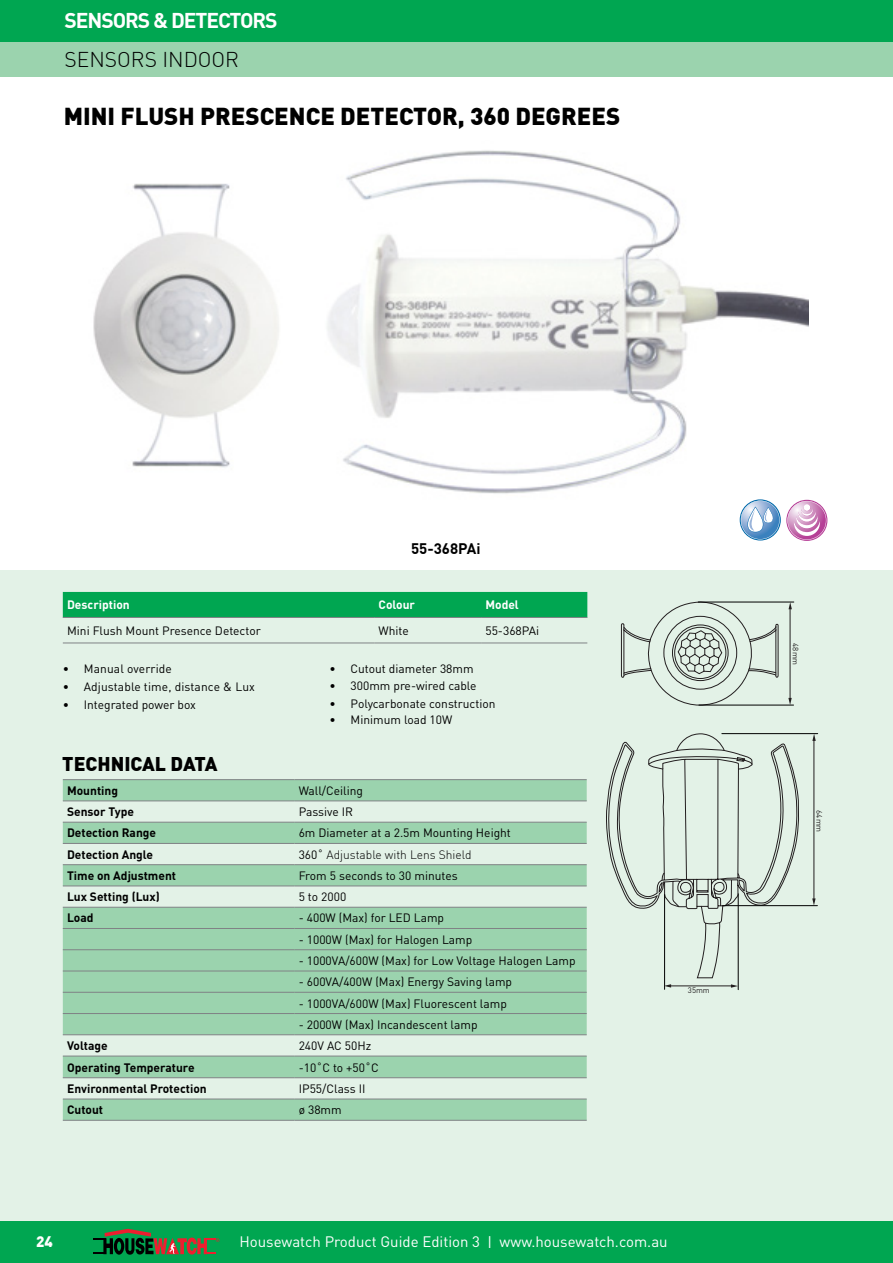
<style>
.page{position:relative;width:893px;height:1263px;background:#fff}
.page>*{position:absolute;margin:0;border:0;box-sizing:border-box;transform-origin:0 0}
.t1{font:900 24px "DIN Pro";color:#000}
.t2{font:700 21px "DIN Pro";letter-spacing:-.05em;color:#fff}
.t3{font:300 21px "DIN Pro";color:#000}
.t4{font:900 19.5px "DIN Pro";color:#000}
.t5{font:15px "DIN Pro";color:#fff}
.t6{font:700 15px "DIN Pro";color:#000}
.t7{font:900 15px "DIN Pro";color:#fff}
.t8{font:12px "DIN Pro";color:#000}
.t9{font:700 12px "DIN Pro";color:#000}
.t10{font:300 12px "DIN Pro";color:#000}
.t11{font:700 12px "DIN Pro";color:#fff}
.t12{font:7.8px "DIN";letter-spacing:.01em;color:#221f20}
.s1{font-weight:400}
.s2{font-weight:300}
.s3{font-family:"Helvetica";font-weight:300;font-size:16.5px}
</style>
<div class="page">
<div style="left:0;top:0;width:893px;height:43px;background:#00a651"></div>
<div style="left:0;top:1220px;width:893px;height:43px;background:#00a651"></div>
<div style="left:0;top:43px;width:893px;height:34px;background:#9bd3ae"></div>
<svg style="left:94px;top:1229px;width:125px;height:26px"></svg>
<div style="left:0;top:570px;width:893px;height:651px;background:#e3f2e7"></div>
<div style="left:63px;top:592px;width:524px;height:25px;background:#00a651"></div>
<hr style="left:63px;top:617px;width:311px;height:1px;background:#808285">
<hr style="left:63px;top:643px;width:311px;height:1px;background:#808285">
<hr style="left:374px;top:617px;width:107px;height:1px;background:#808285">
<hr style="left:481px;top:617px;width:106px;height:1px;background:#808285">
<hr style="left:374px;top:643px;width:107px;height:1px;background:#808285">
<hr style="left:481px;top:643px;width:106px;height:1px;background:#808285">
<svg style="left:620px;top:602px;width:175px;height:104px"></svg>
<hr style="left:790px;top:608px;width:1px;height:91px;background:#231f20">
<svg style="left:606px;top:734px;width:195px;height:256px"></svg>
<svg style="left:624px;top:733px;width:153px;height:192px"></svg>
<hr style="left:664px;top:894px;width:1px;height:95px;background:#000">
<hr style="left:738px;top:894px;width:1px;height:96px;background:#000">
<svg style="left:731px;top:984px;width:7px;height:4px"></svg>
<svg style="left:664px;top:984px;width:7px;height:3px"></svg>
<hr style="left:669px;top:986px;width:63px;height:1px;background:#231f20">
<hr style="left:722px;top:905px;width:95px;height:1px;background:#000">
<hr style="left:722px;top:733px;width:96px;height:1px;background:#000">
<svg style="left:812px;top:734px;width:4px;height:7px"></svg>
<svg style="left:812px;top:898px;width:4px;height:7px"></svg>
<hr style="left:814px;top:740px;width:1px;height:159px;background:#231f20">
<svg style="left:63px;top:780px;width:524px;height:340px;fill:#9bd3ae"></svg>
<hr style="left:63px;top:779px;width:231px;height:1px;background:#808285">
<hr style="left:294px;top:779px;width:293px;height:1px;background:#808285">
<hr style="left:63px;top:801px;width:231px;height:1px;background:#808285">
<hr style="left:294px;top:801px;width:293px;height:1px;background:#808285">
<hr style="left:63px;top:822px;width:231px;height:1px;background:#808285">
<hr style="left:294px;top:822px;width:293px;height:1px;background:#808285">
<hr style="left:63px;top:843px;width:231px;height:1px;background:#808285">
<hr style="left:294px;top:843px;width:293px;height:1px;background:#808285">
<hr style="left:63px;top:864px;width:231px;height:1px;background:#808285">
<hr style="left:294px;top:864px;width:293px;height:1px;background:#808285">
<hr style="left:63px;top:886px;width:231px;height:1px;background:#808285">
<hr style="left:294px;top:886px;width:293px;height:1px;background:#808285">
<hr style="left:63px;top:907px;width:231px;height:1px;background:#808285">
<hr style="left:294px;top:907px;width:293px;height:1px;background:#808285">
<hr style="left:63px;top:928px;width:231px;height:1px;background:#808285">
<hr style="left:294px;top:928px;width:293px;height:1px;background:#808285">
<hr style="left:63px;top:949px;width:231px;height:1px;background:#808285">
<hr style="left:294px;top:949px;width:293px;height:1px;background:#808285">
<hr style="left:63px;top:971px;width:231px;height:1px;background:#808285">
<hr style="left:294px;top:971px;width:293px;height:1px;background:#808285">
<hr style="left:63px;top:992px;width:231px;height:1px;background:#808285">
<hr style="left:294px;top:992px;width:293px;height:1px;background:#808285">
<hr style="left:63px;top:1013px;width:231px;height:1px;background:#808285">
<hr style="left:294px;top:1013px;width:293px;height:1px;background:#808285">
<hr style="left:63px;top:1034px;width:231px;height:1px;background:#808285">
<hr style="left:294px;top:1034px;width:293px;height:1px;background:#808285">
<hr style="left:63px;top:1056px;width:231px;height:1px;background:#808285">
<hr style="left:294px;top:1056px;width:293px;height:1px;background:#808285">
<hr style="left:63px;top:1077px;width:231px;height:1px;background:#808285">
<hr style="left:294px;top:1077px;width:293px;height:1px;background:#808285">
<hr style="left:63px;top:1099px;width:231px;height:1px;background:#808285">
<hr style="left:294px;top:1099px;width:293px;height:1px;background:#808285">
<hr style="left:63px;top:1120px;width:231px;height:1px;background:#808285">
<hr style="left:294px;top:1120px;width:293px;height:1px;background:#808285">
<img style="left:93px;top:183px;width:186px;height:285px">
<img style="left:327px;top:150px;width:481px;height:351px">
<svg style="left:740px;top:499px;width:41px;height:41px"></svg>
<svg style="left:741px;top:500px;width:39px;height:39px"></svg>
<svg style="left:786px;top:500px;width:41px;height:41px"></svg>
<svg style="left:787px;top:501px;width:39px;height:39px"></svg>
<h2 class="t2" style="left:65px;top:6px;width:215px">SENSORS &amp; DETECTORS</h2>
<h2 class="t3" style="left:65px;top:46px;width:176px">SENSORS INDOOR</h2>
<h1 class="t1" style="left:64px;top:100px;width:558px">MINI FLUSH PRESCENCE DETECTOR, 360 DEGREES</h1>
<p class="t6" style="left:411px;top:539px;width:71px">55-368PAi</p>
<p class="t11" style="left:67px;top:597px;width:64px">Description</p>
<p class="t11" style="left:379px;top:597px;width:38px">Colour</p>
<p class="t11" style="left:485px;top:597px;width:35px">Model</p>
<p class="t8" style="left:67px;top:622px;width:195px">Mini Flush Mount Presence Detector</p>
<p class="t8" style="left:379px;top:622px;width:32px">White</p>
<p class="t8" style="left:485px;top:622px;width:55px">55-368PAi</p>
<p class="t8" style="left:63px;top:661px;width:111px">• Manual override</p>
<p class="t8" style="left:63px;top:679px;width:194px">• Adjustable time, distance &amp; Lux</p>
<p class="t8" style="left:63px;top:697px;width:135px">• Integrated power box</p>
<h3 class="t4" style="left:62px;top:750px;width:157px">TECHNICAL DATA</h3>
<p class="t8" style="left:330px;top:661px;width:146px">• Cutout diameter 38mm</p>
<p class="t8" style="left:330px;top:677px;width:148px">• 300mm pre-wired cable</p>
<p class="t8" style="left:330px;top:695px;width:168px">• Polycarbonate construction</p>
<p class="t8" style="left:330px;top:712px;width:124px">• Minimum load 10W</p>
<p class="t9" style="left:67px;top:782px;width:53px">Mounting</p>
<p class="t8" style="left:299px;top:782px;width:66px">Wall/Ceiling</p>
<p class="t9" style="left:67px;top:804px;width:68px">Sensor Type</p>
<p class="t8" style="left:299px;top:804px;width:56px">Passive IR</p>
<p class="t9" style="left:67px;top:825px;width:91px">Detection Range</p>
<p class="t8" style="left:299px;top:825px;width:214px">6m Diameter at a 2.5m Mounting Height</p>
<p class="t9" style="left:67px;top:846px;width:88px">Detection Angle</p>
<p class="t10" style="left:299px;top:847px;width:175px"><span class="s1">360</span>˚ Adjustable with Lens Shield</p>
<p class="t9" style="left:67px;top:868px;width:111px">Time on Adjustment</p>
<p class="t8" style="left:299px;top:867px;width:161px">From 5 seconds to 30 minutes</p>
<p class="t9" style="left:67px;top:889px;width:94px">Lux Setting (Lux)</p>
<p class="t8" style="left:299px;top:889px;width:49px">5 to 2000</p>
<p class="t9" style="left:67px;top:910px;width:28px">Load</p>
<p class="t8" style="left:299px;top:910px;width:147px">- 400W (Max) for LED Lamp</p>
<p class="t8" style="left:299px;top:931px;width:175px">- 1000W (Max) for Halogen Lamp</p>
<p class="t8" style="left:299px;top:952px;width:278px">- 1000VA/600W (Max) for Low Voltage Halogen Lamp</p>
<p class="t8" style="left:299px;top:974px;width:215px">- 600VA/400W (Max) Energy Saving lamp</p>
<p class="t8" style="left:299px;top:995px;width:210px">- 1000VA/600W (Max) Fluorescent lamp</p>
<p class="t8" style="left:299px;top:1016px;width:180px">- 2000W (Max) Incandescent lamp</p>
<p class="t9" style="left:67px;top:1038px;width:42px">Voltage</p>
<p class="t8" style="left:299px;top:1037px;width:74px">240V AC 50Hz</p>
<p class="t9" style="left:67px;top:1059px;width:129px">Operating Temperature</p>
<p class="t8" style="left:299px;top:1059px;width:81px">-10<span class="s2">˚</span>C to +50<span class="s2">˚</span>C</p>
<p class="t9" style="left:67px;top:1081px;width:141px">Environmental Protection</p>
<p class="t8" style="left:299px;top:1080px;width:68px">IP55/Class II</p>
<p class="t9" style="left:67px;top:1102px;width:38px">Cutout</p>
<p class="t8" style="left:299px;top:1102px;width:44px">ø 38mm</p>
<p class="t12" style="left:688px;top:986px;width:23px">35mm</p>
<p class="t7" style="left:36px;top:1232px;width:18px">24</p>
<p class="t5" style="left:239px;top:1231px;width:430px">Housewatch Product Guide Edition 3 <span class="s3">I</span> www.housewatch.com.au</p>
<p class="t12" style="left:800px;top:643px;width:24px;rotate:90deg">48mm</p>
<p class="t12" style="left:824px;top:810px;width:24px;rotate:90deg">64mm</p>
</div>
